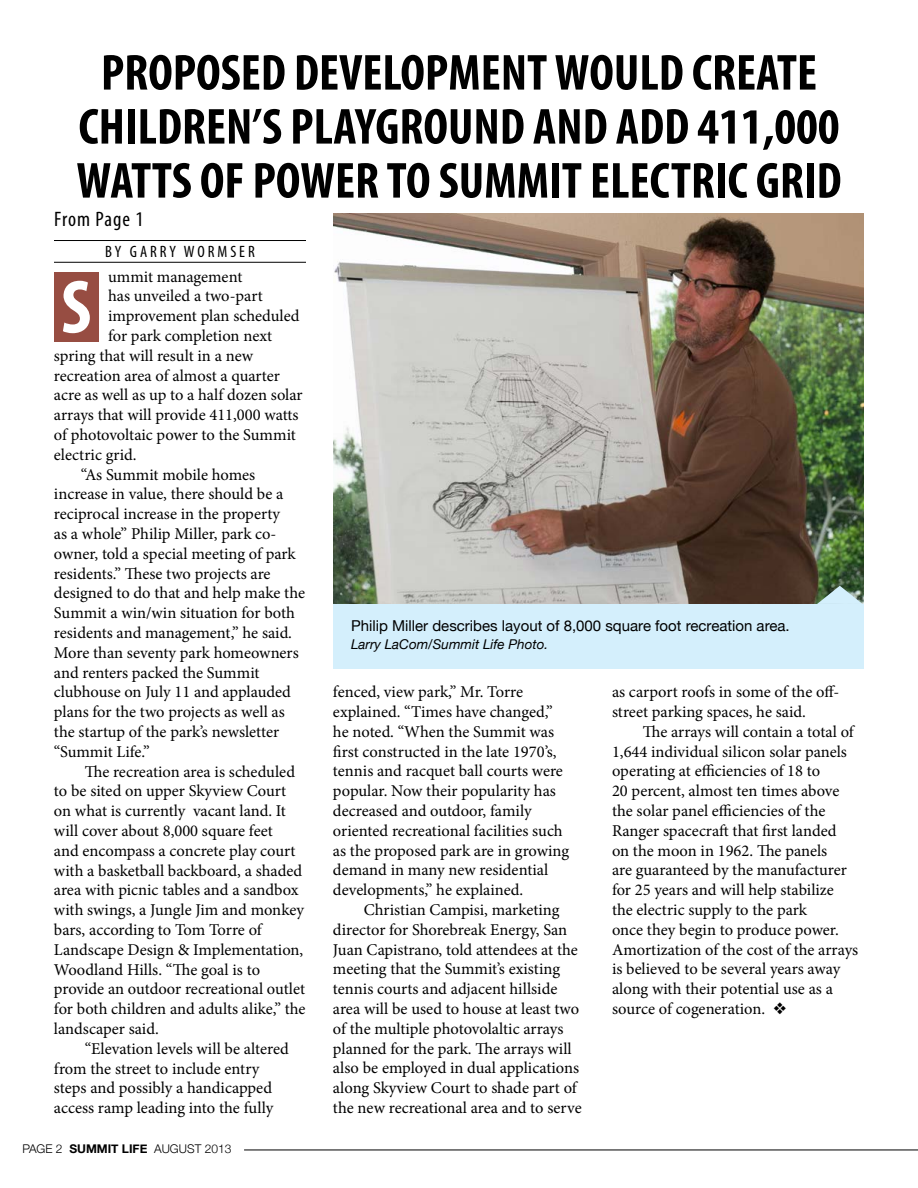
<style>
.page{position:relative;width:918px;height:1188px;background:#fff}
.page>*{position:absolute;margin:0;border:0;box-sizing:border-box;transform-origin:0 0}
.t1{font:700 condensed 76.5px "Myriad Pro";color:#fff}
.t2{font:700 condensed 51px/54px "Myriad Pro";color:#000;text-align:center}
.t3{font:condensed 21px "Myriad Pro";letter-spacing:.045em;color:#000}
.t4{font:16.5px/19.8px "Minion Pro";color:#000}
.t5{font:condensed 16.5px "Myriad Pro";letter-spacing:.18em;color:#000}
.t6{font:15px "Helvetica Neue";color:#000}
.t7{font:italic 13.5px "Helvetica Neue";color:#000}
.t8{font:300 12px "Helvetica Neue";color:#000}
.s1{font-weight:700}
</style>
<div class="page">
<hr style="left:244px;top:1150px;width:674px;height:1px;background:#000">
<div style="left:333px;top:597px;width:531px;height:72px;background:#d4effc"></div>
<img style="left:333px;top:213px;width:531px;height:391px">
<hr style="left:54px;top:240px;width:252px;height:1px;background:#000">
<hr style="left:54px;top:262px;width:252px;height:1px;background:#000">
<svg style="left:817px;top:586px;width:45px;height:18px"></svg>
<div style="left:54px;top:272px;width:44px;height:70px;background:#974d42"></div>
<h2 class="t2" style="left:76px;top:45px;width:767px">PROPOSED DEVELOPMENT WOULD CREATE<br>CHILDREN’S PLAYGROUND AND ADD 411,000<br>WATTS OF POWER TO SUMMIT ELECTRIC GRID</h2>
<p class="t3" style="left:54px;top:207px;width:91px">From Page 1</p>
<p class="t5" style="left:105px;top:242px;width:151px">BY GARRY WORMSER</p>
<p class="t4" style="left:108px;top:267px;width:136px">ummit management</p>
<p class="t4" style="left:108px;top:286px;width:156px">has unveiled a two-part</p>
<p class="t4" style="left:108px;top:306px;width:193px">improvement plan scheduled</p>
<p class="t4" style="left:108px;top:326px;width:166px">for park completion next</p>
<p class="t4" style="left:54px;top:346px;width:201px">spring that will result in a new</p>
<p class="t4" style="left:54px;top:366px;width:228px">recreation area of almost a quarter</p>
<p class="t4" style="left:54px;top:385px;width:250px">acre as well as up to a half dozen solar</p>
<p class="t4" style="left:54px;top:405px;width:246px">arrays that will provide 411,000 watts</p>
<p class="t4" style="left:54px;top:425px;width:243px">of photovoltaic power to the Summit</p>
<p class="t4" style="left:54px;top:445px;width:84px">electric grid.</p>
<p class="t4" style="left:81px;top:465px;width:176px">“As Summit mobile homes</p>
<p class="t4" style="left:54px;top:484px;width:231px">increase in value, there should be a</p>
<p class="t4" style="left:54px;top:504px;width:228px">reciprocal increase in the property</p>
<p class="t4" style="left:54px;top:524px;width:224px">as a whole” Philip Miller, park co-</p>
<p class="t4" style="left:54px;top:544px;width:243px">owner, told a special meeting of park</p>
<p class="t4" style="left:54px;top:564px;width:218px">residents.” These two projects are</p>
<p class="t4" style="left:54px;top:583px;width:253px">designed to do that and help make the</p>
<p class="t4" style="left:54px;top:603px;width:243px">Summit a win/win situation for both</p>
<p class="t4" style="left:54px;top:623px;width:240px">residents and management,” he said.</p>
<p class="t4" style="left:54px;top:643px;width:246px">More than seventy park homeowners</p>
<p class="t4" style="left:54px;top:663px;width:207px">and renters packed the Summit</p>
<p class="t4" style="left:54px;top:682px;width:239px">clubhouse on July 11 and applauded</p>
<p class="t4" style="left:54px;top:702px;width:232px">plans for the two projects as well as</p>
<p class="t4" style="left:54px;top:722px;width:227px">the startup of the park’s newsletter</p>
<p class="t4" style="left:54px;top:742px;width:97px">“Summit Life.”</p>
<p class="t4" style="left:85px;top:762px;width:212px">The recreation area is scheduled</p>
<p class="t4" style="left:54px;top:781px;width:234px">to be sited on upper Skyview Court</p>
<p class="t4" style="left:54px;top:801px;width:233px">on what is currently vacant land. It</p>
<p class="t4" style="left:54px;top:821px;width:220px">will cover about 8,000 square feet</p>
<p class="t4" style="left:54px;top:841px;width:243px">and encompass a concrete play court</p>
<p class="t4" style="left:54px;top:861px;width:250px">with a basketball backboard, a shaded</p>
<p class="t4" style="left:54px;top:880px;width:246px">area with picnic tables and a sandbox</p>
<p class="t4" style="left:54px;top:900px;width:252px">with swings, a Jungle Jim and monkey</p>
<p class="t4" style="left:54px;top:920px;width:209px">bars, according to Tom Torre of</p>
<p class="t4" style="left:54px;top:940px;width:251px">Landscape Design &amp; Implementation,</p>
<p class="t4" style="left:54px;top:960px;width:208px">Woodland Hills. “The goal is to</p>
<p class="t4" style="left:54px;top:979px;width:253px">provide an outdoor recreational outlet</p>
<p class="t4" style="left:54px;top:999px;width:253px">for both children and adults alike,” the</p>
<p class="t4" style="left:54px;top:1019px;width:106px">landscaper said.</p>
<p class="t4" style="left:85px;top:1039px;width:206px">“Elevation levels will be altered</p>
<p class="t4" style="left:54px;top:1059px;width:207px">from the street to include entry</p>
<p class="t4" style="left:54px;top:1078px;width:220px">steps and possibly a handicapped</p>
<p class="t4" style="left:54px;top:1098px;width:221px">access ramp leading into the fully</p>
<h1 class="t1" style="left:61px;top:259px;width:32px">S</h1>
<p class="t8" style="left:22px;top:1139px;width:210px">PAGE 2 <span class="s1">SUMMIT LIFE</span> AUGUST 2013</p>
<p class="t6" style="left:351px;top:612px;width:440px">Philip Miller describes layout of 8,000 square foot recreation area.</p>
<p class="t7" style="left:351px;top:633px;width:199px">Larry LaCom/Summit Life Photo.</p>
<p class="t4" style="left:333px;top:682px;width:238px">fenced, view park,” Mr. Torre explained. “Times have changed,” he noted. “When the Summit was first constructed in the late 1970’s, tennis and racquet ball courts were popular. Now their popularity has decreased and outdoor, family oriented recreational facilities such as the proposed park are in growing demand in many new residential developments,” he explained.</p>
<p class="t4" style="left:333px;top:900px;width:250px;text-indent:31px">Christian Campisi, marketing director for Shorebreak Energy, San Juan Capistrano, told attendees at the meeting that the Summit’s existing tennis courts and adjacent hillside area will be used to house at least two of the multiple photovolaltic arrays planned for the park. The arrays will also be employed in dual applications along Skyview Court to shade part of the new recreational area and to serve</p>
<p class="t4" style="left:612px;top:682px;width:229px">as carport roofs in some of the off&shy;street parking spaces, he said.</p>
<p class="t4" style="left:612px;top:722px;width:248px;text-indent:31px">The arrays will contain a total of 1,644 individual silicon solar panels operating at efficiencies of 18 to<br>20 percent, almost ten times above the solar panel efficiencies of the Ranger spacecraft that first landed<br>on the moon in 1962. The panels<br>are guaranteed by the manufacturer for 25 years and will help stabilize the electric supply to the park<br>once they begin to produce power.<br>Amortization of the cost of the arrays is believed to be several years away along with their potential use as a source of cogeneration. ❖</p>
</div>
